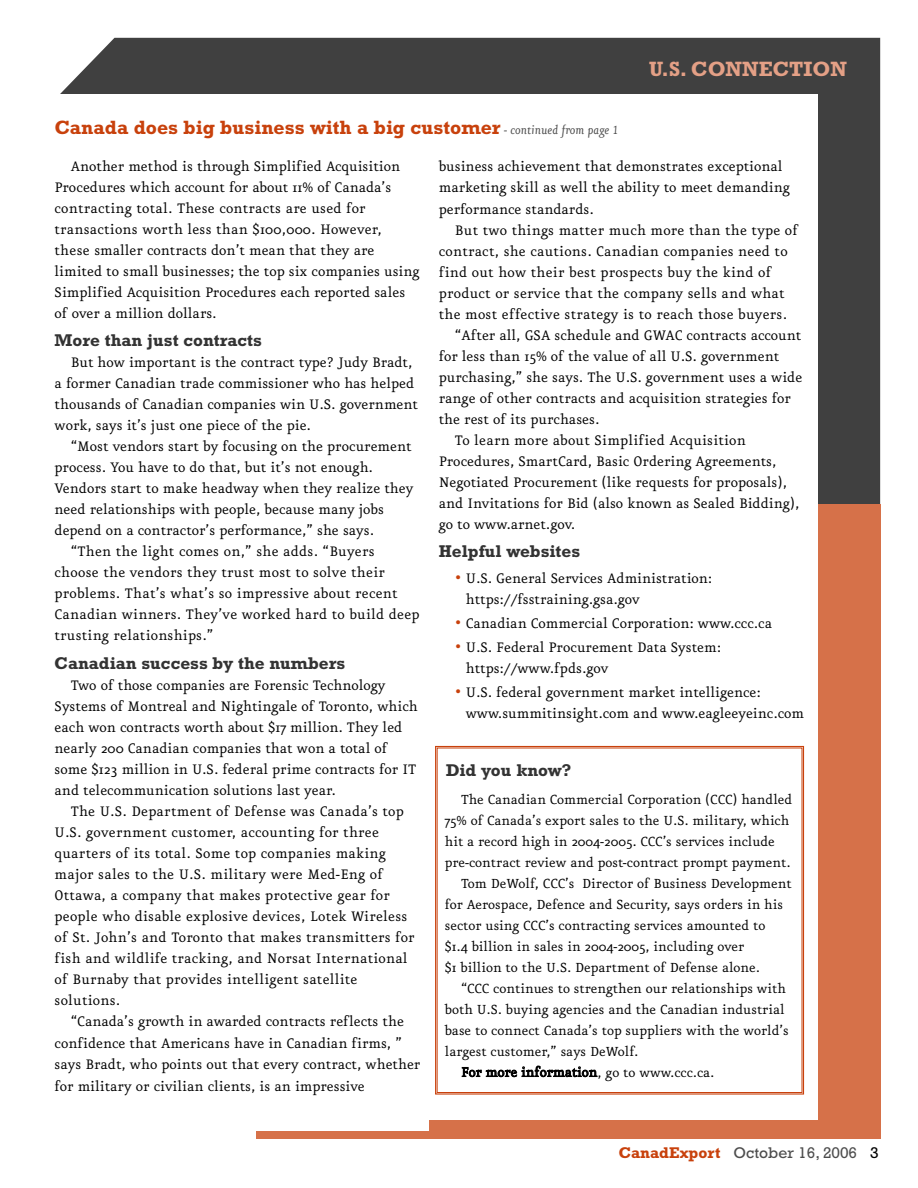
<style>
.page{position:relative;width:918px;height:1188px;background:#fff}
.page>*{position:absolute;margin:0;border:0;box-sizing:border-box;transform-origin:0 0}
.t1{font:700 21px "Rockwell";color:#e4a086}
.t2{font:700 19.5px "Rockwell";color:#c8410c}
.t3{font:700 17.25px "Rockwell";color:#333}
.t4{font:16.5px/21px "Eureka";color:#000}
.t5{font:15.75px "Eureka";color:#000}
.t6{font:15.75px "Rockwell";color:#4d4d4d}
.s1{font-family:"Eureka";font-weight:400;font-style:italic;font-size:14.25px;color:#4d4d4d}
.s2{font-size:19.5px;color:#c8410c}
.s3{font-weight:700;color:#c8410c}
.s4{color:#000}
</style>
<div class="page">
<div style="left:60px;top:38px;width:820px;height:466px;background:#404040"></div>
<div style="left:699px;top:504px;width:181px;height:634px;background:#d67149"></div>
<div style="left:430px;top:1117px;width:450px;height:21px;background:#d67149"></div>
<div style="left:256px;top:1131px;width:624px;height:7px;background:#d67149"></div>
<div style="left:31px;top:95px;width:787px;height:1025px;background:#fff"></div>
<div style="left:435px;top:746px;width:369px;height:349px;border:1px solid #c8410c"></div>
<p class="t1" style="left:649px;top:62px;width:199px">U.S. CONNECTION</p>
<p class="t2" style="left:55px;top:121px;width:565px">Canada does big business with a big customer <span class="s1">- continued from page 1</span></p>
<p class="t4" style="left:55px;top:155px;width:367px;text-indent:16px">Another method is through Simplified Acquisition Procedures which account for about 11% of Canada’s contracting total. These contracts are used for transactions worth less than $100,000. However, these smaller contracts don’t mean that they are limited to small businesses; the top six companies using Simplified Acquisition Procedures each reported sales of over a million dollars.</p>
<p class="t3" style="left:55px;top:335px;width:209px">More than just contracts</p>
<p class="t4" style="left:55px;top:351px;width:365px;text-indent:16px">But how important is the contract type? Judy Bradt, a former Canadian trade commissioner who has helped thousands of Canadian companies win U.S. government work, says it’s just one piece of the pie.</p>
<p class="t4" style="left:71px;top:435px;width:342px">“Most vendors start by focusing on the procurement</p>
<p class="t4" style="left:55px;top:456px;width:320px">process. You have to do that, but it’s not enough.</p>
<p class="t4" style="left:55px;top:477px;width:360px">Vendors start to make headway when they realize they</p>
<p class="t4" style="left:55px;top:498px;width:331px">need relationships with people, because many jobs</p>
<p class="t4" style="left:55px;top:519px;width:321px">depend on a contractor’s performance,” she says.</p>
<p class="t4" style="left:71px;top:540px;width:305px">“Then the light comes on,” she adds. “Buyers</p>
<p class="t4" style="left:55px;top:561px;width:332px">choose the vendors they trust most to solve their</p>
<p class="t4" style="left:55px;top:582px;width:345px">problems. That’s what’s so impressive about recent</p>
<p class="t4" style="left:55px;top:603px;width:366px">Canadian winners. They’ve worked hard to build deep</p>
<p class="t4" style="left:55px;top:624px;width:160px">trusting relationships.”</p>
<p class="t3" style="left:55px;top:657px;width:292px">Canadian success by the numbers</p>
<p class="t4" style="left:55px;top:674px;width:365px;text-indent:16px">Two of those companies are Forensic Technology Systems of Montreal and Nightingale of Toronto, which each won contracts worth about $17 million. They led nearly 200 Canadian companies that won a total of some $123 million in U.S. federal prime contracts for IT and telecommunication solutions last year.</p>
<p class="t4" style="left:55px;top:800px;width:362px;text-indent:16px">The U.S. Department of Defense was Canada’s top U.S. government customer, accounting for three quarters of its total. Some top companies making major sales to the U.S. military were Med-Eng of Ottawa, a company that makes protective gear for people who disable explosive devices, Lotek Wireless of St. John’s and Toronto that makes transmitters for fish and wildlife tracking, and Norsat International of Burnaby that provides intelligent satellite solutions.</p>
<p class="t4" style="left:55px;top:1010px;width:367px;text-indent:16px">“Canada’s growth in awarded contracts reflects the confidence that Americans have in Canadian firms, ” says Bradt, who points out that every contract, whether for military or civilian clients, is an impressive</p>
<p class="t4" style="left:439px;top:155px;width:353px">business achievement that demonstrates exceptional marketing skill as well the ability to meet demanding performance standards.</p>
<p class="t4" style="left:455px;top:218px;width:345px">But two things matter much more than the type of</p>
<p class="t4" style="left:439px;top:239px;width:350px">contract, she cautions. Canadian companies need to</p>
<p class="t4" style="left:439px;top:260px;width:334px">find out how their best prospects buy the kind of</p>
<p class="t4" style="left:439px;top:281px;width:347px">product or service that the company sells and what</p>
<p class="t4" style="left:439px;top:302px;width:350px">the most effective strategy is to reach those buyers.</p>
<p class="t4" style="left:455px;top:323px;width:348px">“After all, GSA schedule and GWAC contracts account</p>
<p class="t4" style="left:439px;top:344px;width:342px">for less than 15% of the value of all U.S. government</p>
<p class="t4" style="left:439px;top:365px;width:365px">purchasing,” she says. The U.S. government uses a wide</p>
<p class="t4" style="left:439px;top:386px;width:354px">range of other contracts and acquisition strategies for</p>
<p class="t4" style="left:439px;top:407px;width:162px">the rest of its purchases.</p>
<p class="t4" style="left:455px;top:428px;width:292px">To learn more about Simplified Acquisition</p>
<p class="t4" style="left:439px;top:449px;width:339px">Procedures, SmartCard, Basic Ordering Agreements,</p>
<p class="t4" style="left:439px;top:470px;width:350px">Negotiated Procurement (like requests for proposals),</p>
<p class="t4" style="left:439px;top:491px;width:362px">and Invitations for Bid (also known as Sealed Bidding),</p>
<p class="t4" style="left:439px;top:512px;width:138px">go to www.arnet.gov.</p>
<p class="t3" style="left:439px;top:546px;width:143px">Helpful websites</p>
<p class="t4" style="left:466px;top:567px;width:248px;text-indent:-11px"><span class="s2">•</span> U.S. General Services Administration: https://fsstraining.gsa.gov</p>
<p class="t4" style="left:455px;top:612px;width:319px"><span class="s2">•</span> Canadian Commercial Corporation: www.ccc.ca</p>
<p class="t4" style="left:466px;top:636px;width:257px;text-indent:-11px"><span class="s2">•</span> U.S. Federal Procurement Data System: https://www.fpds.gov</p>
<p class="t4" style="left:466px;top:681px;width:340px;text-indent:-11px"><span class="s2">•</span> U.S. federal government market intelligence: www.summitinsight.com and www.eagleeyeinc.com</p>
<p class="t3" style="left:446px;top:764px;width:127px">Did you know?</p>
<p class="t5" style="left:461px;top:789px;width:333px">The Canadian Commercial Corporation (CCC) handled</p>
<p class="t5" style="left:445px;top:810px;width:346px">75% of Canada’s export sales to the U.S. military, which</p>
<p class="t5" style="left:445px;top:831px;width:332px">hit a record high in 2004-2005. CCC’s services include</p>
<p class="t5" style="left:445px;top:852px;width:347px">pre-contract review and post-contract prompt payment.</p>
<p class="t5" style="left:461px;top:873px;width:332px">Tom DeWolf, CCC’s Director of Business Development</p>
<p class="t5" style="left:445px;top:894px;width:340px">for Aerospace, Defence and Security, says orders in his</p>
<p class="t5" style="left:445px;top:915px;width:322px">sector using CCC’s contracting services amounted to</p>
<p class="t5" style="left:445px;top:936px;width:301px">$1.4 billion in sales in 2004-2005, including over</p>
<p class="t5" style="left:445px;top:957px;width:317px">$1 billion to the U.S. Department of Defense alone.</p>
<p class="t5" style="left:461px;top:978px;width:326px">“CCC continues to strengthen our relationships with</p>
<p class="t5" style="left:445px;top:999px;width:341px">both U.S. buying agencies and the Canadian industrial</p>
<p class="t5" style="left:445px;top:1020px;width:345px">base to connect Canada’s top suppliers with the world’s</p>
<p class="t5" style="left:445px;top:1041px;width:195px">largest customer,” says DeWolf.</p>
<p class="t5" style="left:461px;top:1062px;width:255px">For more information, go to www.ccc.ca.</p>
<p class="t6" style="left:619px;top:1147px;width:261px"><span class="s3">CanadExport</span> October 16, 2006 <span class="s4">3</span></p>
</div>
